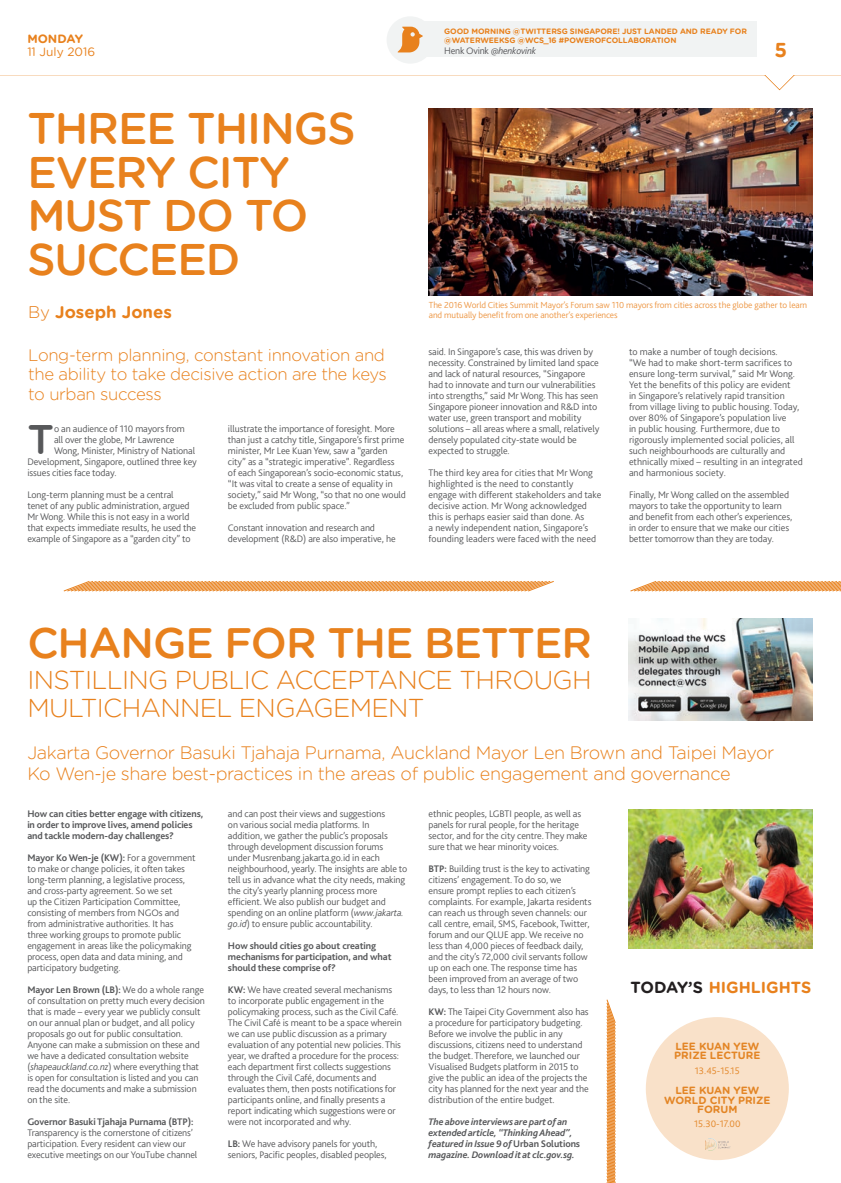
<style>
.page{position:relative;width:841px;height:1183px;background:#fff}
.page>*{position:absolute;margin:0;border:0;box-sizing:border-box;transform-origin:0 0}
.t1{font:500 44.1px/43.6px "Gotham Rounded";letter-spacing:-.025em;color:#e8811d}
.t2{font:500 42.5px "Gotham Rounded";letter-spacing:-.025em;color:#e8811d}
.t3{font:500 41.2px "Gotham Rounded";color:#57585a}
.t4{font:300 25.8px/28.4px "Gotham Rounded";letter-spacing:-.025em;color:#e8811d}
.t5{font:700 20.1px "Gotham Rounded";color:#e8811d}
.t6{font:300 18px/21px "Gotham Rounded";letter-spacing:-.02em;color:#e8811d}
.t7{font:700 16.9px "Gotham Rounded";color:#e8811d}
.t8{font:300 16.7px/19.5px "Gotham Rounded";letter-spacing:-.02em;color:#e8811d;text-align:justify}
.t9{font:700 16px "Gotham Rounded";color:#e8811d}
.t10{font:12px "Gotham Rounded";color:#e8811d}
.t11{font:700 12px "Gotham Rounded";color:#e8811d}
.t12{font:700 10.5px/9.7px "Gotham Rounded";color:#e38525}
.t13{font:300 10px/11px "Bliss 2";letter-spacing:-.01em;color:#57585a}
.t14{font:700 10px/11px "Bliss 2";letter-spacing:-.01em;color:#57585a}
.t15{font:italic 700 10px/11px "Bliss 2";letter-spacing:-.01em;color:#57585a}
.t16{font:300 10px "Bliss 2";color:#e38525}
.t17{font:italic 300 10px "Bliss 2";letter-spacing:-.02em;color:#59595c}
.t18{font:300 9.3px/9.3px "Bliss 2";letter-spacing:-.01em;color:#ed9745}
.t19{font:700 7.7px/8.6px "Gotham Rounded";letter-spacing:-.01em;color:#e8811d}
.s1{font-weight:300}
.s2{font-style:normal}
.s3{font-weight:700}
.s4{font-style:italic}
.s5{color:#231f20}
</style>
<div class="page">
<svg style="left:0;top:75px;width:841px;height:15px"></svg>
<div style="left:646px;top:1017px;width:143px;height:143px;background:#f9e1c9;border-radius:50%"></div>
<img style="left:429px;top:109px;width:384px;height:186px">
<img style="left:629px;top:809px;width:184px;height:139px">
<svg style="left:63px;top:581px;width:491px;height:10px;background:#eea864"></svg>
<svg style="left:630px;top:581px;width:211px;height:10px;background:#eea965"></svg>
<svg style="left:607px;top:999px;width:8px;height:184px"></svg>
<div style="left:415px;top:22px;width:341px;height:35px;background:#f1f3f3"></div>
<div style="left:387px;top:16px;width:47px;height:48px;background:#f1f3f3;border-radius:50%"></div>
<svg style="left:398px;top:27px;width:25px;height:25px"></svg>
<img style="left:629px;top:618px;width:184px;height:103px">
<p class="t11" style="left:27px;top:30px;width:57px">MONDAY</p>
<p class="t10" style="left:27px;top:44px;width:69px">11 July 2016</p>
<h1 class="t1" style="left:27px;top:105px;width:330px">THREE THINGS<br>EVERY CITY<br>MUST DO TO<br>SUCCEED</h1>
<h3 class="t7" style="left:28px;top:299px;width:145px"><span class="s1">By</span> Joseph Jones</h3>
<h3 class="t8" style="left:28px;top:344px;width:360px">Long-term planning, constant innovation and the ability to take decisive action are the keys to urban success</h3>
<h3 class="t3" style="left:27px;top:410px;width:28px">T</h3>
<p class="t13" style="left:54px;top:423px;width:132px">o an audience of 110 mayors from</p>
<p class="t13" style="left:54px;top:434px;width:122px">all over the globe, Mr Lawrence</p>
<p class="t13" style="left:54px;top:445px;width:143px">Wong, Minister, Ministry of National</p>
<p class="t13" style="left:27px;top:456px;width:171px">Development, Singapore, outlined three key</p>
<p class="t13" style="left:27px;top:467px;width:91px">issues cities face today.</p>
<p class="t13" style="left:27px;top:489px;width:170px">Long-term planning must be a central tenet of any public administration, argued Mr Wong. While this is not easy in a world that expects immediate results, he used the example of Singapore as a “garden city” to</p>
<p class="t13" style="left:228px;top:423px;width:180px">illustrate the importance of foresight. More than just a catchy title, Singapore’s first prime minister, Mr Lee Kuan Yew, saw a “garden city” as a “strategic imperative”. Regardless<br>of each Singaporean’s socio-economic status, “It was vital to create a sense of equality in society,” said Mr Wong, “so that no one would be excluded from public space.”</p>
<p class="t13" style="left:228px;top:522px;width:169px">Constant innovation and research and development (R&amp;D) are also imperative, he</p>
<p class="t19" style="left:444px;top:27px;width:304px">GOOD MORNING @TWITTERSG SINGAPORE! JUST LANDED AND READY FOR @WATERWEEKSG @WCS_16 #POWEROFCOLLABORATION</p>
<p class="t17" style="left:444px;top:44px;width:93px"><span class="s2">Henk Ovink</span> @henkovink</p>
<h3 class="t5" style="left:774px;top:35px;width:14px">5</h3>
<p class="t18" style="left:429px;top:301px;width:380px">The 2016 World Cities Summit Mayor’s Forum saw 110 mayors from cities across the globe gather to learn and mutually benefit from one another’s experiences</p>
<p class="t13" style="left:428px;top:346px;width:172px">said. In Singapore’s case, this was driven by necessity. Constrained by limited land space and lack of natural resources, “Singapore had to innovate and turn our vulnerabilities into strengths,” said Mr Wong. This has seen Singapore pioneer innovation and R&amp;D into water use, green transport and mobility solutions – all areas where a small, relatively densely populated city-state would be expected to struggle.</p>
<p class="t13" style="left:428px;top:467px;width:174px">The third key area for cities that Mr Wong highlighted is the need to constantly engage with different stakeholders and take decisive action. Mr Wong acknowledged this is perhaps easier said than done. As<br>a newly independent nation, Singapore’s founding leaders were faced with the need</p>
<p class="t13" style="left:629px;top:346px;width:175px">to make a number of tough decisions.<br>“We had to make short-term sacrifices to ensure long-term survival,” said Mr Wong.<br>Yet the benefits of this policy are evident<br>in Singapore’s relatively rapid transition from village living to public housing. Today, over 80% of Singapore’s population live<br>in public housing. Furthermore, due to rigorously implemented social policies, all such neighbourhoods are culturally and ethnically mixed – resulting in an integrated and harmonious society.</p>
<p class="t13" style="left:629px;top:489px;width:165px">Finally, Mr Wong called on the assembled mayors to take the opportunity to learn and benefit from each other’s experiences, in order to ensure that we make our cities better tomorrow than they are today.</p>
<h2 class="t2" style="left:27px;top:612px;width:566px">CHANGE FOR THE BETTER</h2>
<h3 class="t4" style="left:27px;top:664px;width:566px">INSTILLING PUBLIC ACCEPTANCE THROUGH<br>MULTICHANNEL ENGAGEMENT</h3>
<h3 class="t6" style="left:27px;top:741px;width:748px">Jakarta Governor Basuki Tjahaja Purnama, Auckland Mayor Len Brown and Taipei Mayor<br>Ko Wen-je share best-practices in the areas of public engagement and governance</h3>
<p class="t14" style="left:27px;top:808px;width:177px">How can cities better engage with citizens, in order to improve lives, amend policies and tackle modern-day challenges?</p>
<p class="t13" style="left:27px;top:852px;width:170px"><span class="s3">Mayor Ko Wen-je (KW):</span> For a government to make or change policies, it often takes long-term planning, a legislative process, and cross-party agreement. So we set<br>up the Citizen Participation Committee, consisting of members from NGOs and from administrative authorities. It has three working groups to promote public engagement in areas like the policymaking process, open data and data mining, and participatory budgeting.</p>
<p class="t13" style="left:27px;top:984px;width:179px"><span class="s3">Mayor Len Brown (LB):</span> We do a whole range of consultation on pretty much every decision that is made – every year we publicly consult on our annual plan or budget, and all policy proposals go out for public consultation.<br>Anyone can make a submission on these and we have a dedicated consultation website (<span class="s4">shapeauckland.co.nz</span>) where everything that is open for consultation is listed and you can read the documents and make a submission on the site.</p>
<p class="t14" style="left:27px;top:1116px;width:168px">Governor Basuki Tjahaja Purnama (BTP):</p>
<p class="t13" style="left:27px;top:1127px;width:172px">Transparency is the cornerstone of citizens’ participation. Every resident can view our executive meetings on our YouTube channel</p>
<p class="t13" style="left:228px;top:808px;width:181px">and can post their views and suggestions<br>on various social media platforms. In<br>addition, we gather the public’s proposals through development discussion forums under Musrenbang.jakarta.go.id in each neighbourhood, yearly. The insights are able to tell us in advance what the city needs, making the city’s yearly planning process more efficient. We also publish our budget and spending on an online platform (<span class="s4">www.jakarta. go.id</span>) to ensure public accountability.</p>
<p class="t14" style="left:228px;top:940px;width:165px">How should cities go about creating mechanisms for participation, and what should these comprise of?</p>
<p class="t13" style="left:228px;top:984px;width:175px"><span class="s3">KW:</span> We have created several mechanisms to incorporate public engagement in the policymaking process, such as the Civil Café.<br>The Civil Café is meant to be a space wherein we can use public discussion as a primary evaluation of any potential new policies. This year, we drafted a procedure for the process: each department first collects suggestions through the Civil Café, documents and evaluates them, then posts notifications for participants online, and finally presents a report indicating which suggestions were or were not incorporated and why.</p>
<p class="t13" style="left:228px;top:1138px;width:160px"><span class="s3">LB:</span> We have advisory panels for youth, seniors, Pacific peoples, disabled peoples,</p>
<p class="t13" style="left:428px;top:808px;width:161px">ethnic peoples, LGBTI people, as well as panels for rural people, for the heritage sector, and for the city centre. They make sure that we hear minority voices.</p>
<p class="t13" style="left:428px;top:863px;width:164px"><span class="s3">BTP:</span> Building trust is the key to activating citizens’ engagement. To do so, we<br>ensure prompt replies to each citizen’s complaints. For example, Jakarta residents can reach us through seven channels: our call centre, email, SMS, Facebook, Twitter, forum and our QLUE app. We receive no less than 4,000 pieces of feedback daily, and the city’s 72,000 civil servants follow up on each one. The response time has been improved from an average of two days, to less than 12 hours now.</p>
<p class="t13" style="left:428px;top:1006px;width:162px"><span class="s3">KW:</span> The Taipei City Government also has a procedure for participatory budgeting.<br>Before we involve the public in any discussions, citizens need to understand the budget. Therefore, we launched our Visualised Budgets platform in 2015 to give the public an idea of the projects the city has planned for the next year and the distribution of the entire budget.</p>
<p class="t15" style="left:428px;top:1116px;width:153px">The above interviews are part ofan extended article, “Thinking Ahead”, featured in Issue 9 of<span class="s2">Urban Solutions </span>magazine. Download it at clc.gov.sg.</p>
<h3 class="t9" style="left:630px;top:975px;width:182px"><span class="s5">TODAY’S</span> HIGHLIGHTS</h3>
<p class="t12" style="left:674px;top:1040px;width:88px">LEE KUAN YEW<br>PRIZE LECTURE</p>
<p class="t12" style="left:664px;top:1085px;width:108px;text-align:center">LEE KUAN YEW<br>WORLD CITY PRIZE<br>FORUM</p>
<p class="t16" style="left:695px;top:1064px;width:46px">13.45-15.15</p>
<p class="t16" style="left:694px;top:1117px;width:48px">15.30-17.00</p>
</div>
